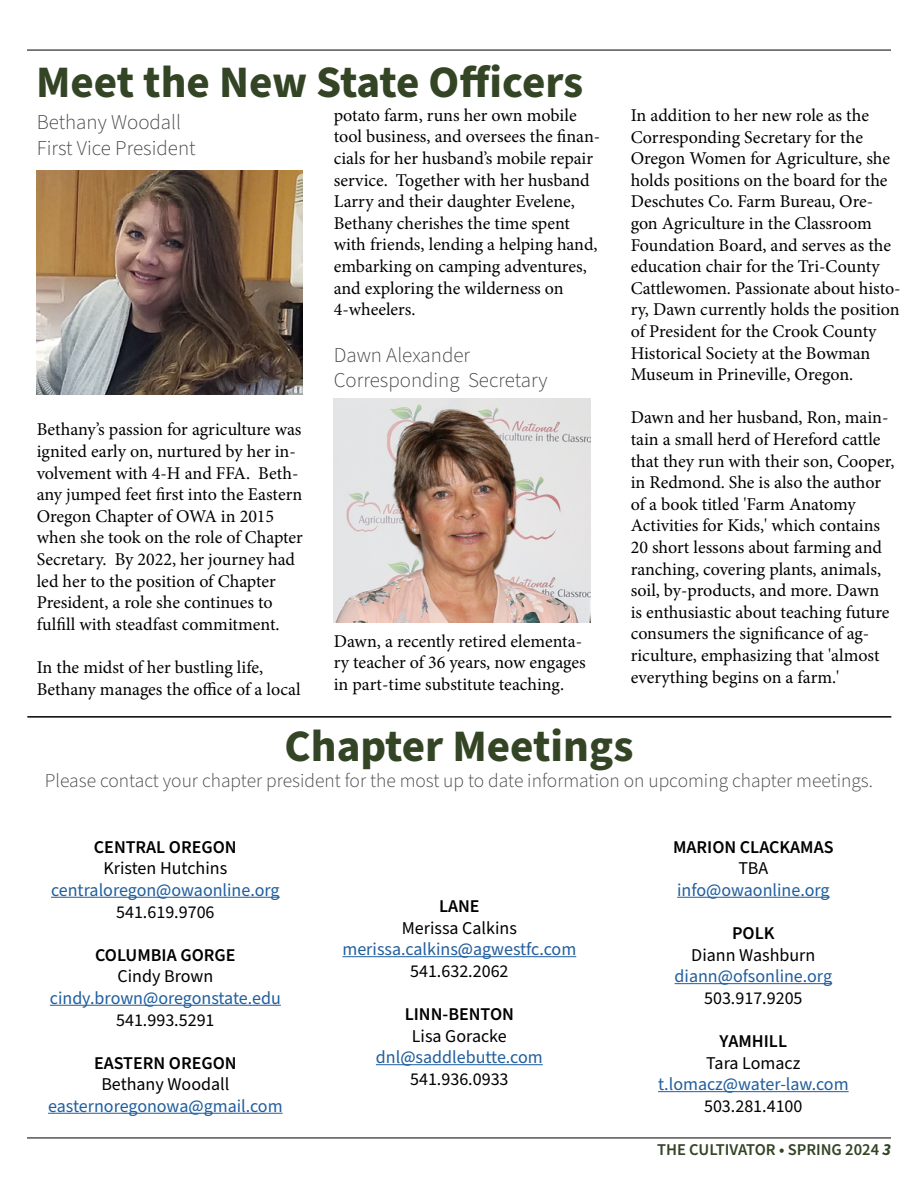
<style>
.page{position:relative;width:918px;height:1188px;background:#fff}
.page>*{position:absolute;margin:0;border:0;box-sizing:border-box;transform-origin:0 0}
.t1{font:700 45px "Source Sans Pro";color:#334525}
.t2{font:300 21px/25.2px "Source Sans Pro";color:#454545}
.t3{font:300 19.5px "Source Sans Pro";color:#454545}
.t4{font:18px/21.6px "Minion Pro";letter-spacing:-.005em;color:#000}
.t5{font:18px "Source Sans Pro";color:#215e9e}
.t6{font:18px "Source Sans Pro";color:#000}
.t7{font:600 18px "Source Sans Pro";color:#000}
.t8{font:18px "Source Sans Pro";color:#000101}
.t9{font:600 16.5px "Source Sans Pro";color:#334525}
.s1{font-weight:700;font-style:italic}
</style>
<div class="page">
<hr style="left:27px;top:50px;width:864px;height:1px;background:#000">
<hr style="left:27px;top:1138px;width:864px;height:1px;background:#000">
<hr style="left:27px;top:716px;width:864px;height:2px;background:#000">
<hr style="left:51px;top:897px;width:229px;height:1px;background:#215e9e">
<hr style="left:50px;top:1005px;width:231px;height:1px;background:#215e9e">
<hr style="left:48px;top:1113px;width:235px;height:1px;background:#215e9e">
<hr style="left:342px;top:956px;width:234px;height:1px;background:#215e9e">
<hr style="left:376px;top:1064px;width:167px;height:1px;background:#215e9e">
<hr style="left:677px;top:897px;width:153px;height:1px;background:#215e9e">
<hr style="left:675px;top:983px;width:157px;height:1px;background:#215e9e">
<hr style="left:658px;top:1091px;width:191px;height:1px;background:#215e9e">
<img style="left:37px;top:171px;width:266px;height:223px">
<img style="left:334px;top:399px;width:257px;height:223px">
<h1 class="t1" style="left:36px;top:51px;width:549px">Meet the New State Officers</h1>
<p class="t2" style="left:37px;top:110px;width:160px">Bethany Woodall<br>First Vice President</p>
<p class="t4" style="left:334px;top:104px;width:268px">potato farm, runs her own mobile tool business, and oversees the finan&shy;cials for her husband’s mobile repair service. Together with her husband<br>Larry and their daughter Evelene,<br>Bethany cherishes the time spent with friends, lending a helping hand, embarking on camping adventures, and exploring the wilderness on<br>4-wheelers.</p>
<p class="t2" style="left:334px;top:343px;width:215px">Dawn Alexander<br>Corresponding Secretary</p>
<p class="t4" style="left:37px;top:419px;width:268px">Bethany’s passion for agriculture was ignited early on, nurtured by her in&shy;volvement with 4-H and FFA. Beth&shy;any jumped feet first into the Eastern Oregon Chapter of OWA in 2015 when she took on the role of Chapter Secretary. By 2022, her journey had led her to the position of Chapter President, a role she continues to fulfill with steadfast commitment.</p>
<p class="t4" style="left:37px;top:656px;width:265px">In the midst of her bustling life,<br>Bethany manages the office of a local</p>
<p class="t4" style="left:334px;top:630px;width:253px">Dawn, a recently retired elementa&shy;ry teacher of 36 years, now engages in part-time substitute teaching.</p>
<p class="t4" style="left:631px;top:104px;width:271px">In addition to her new role as the Corresponding Secretary for the Oregon Women for Agriculture, she holds positions on the board for the Deschutes Co. Farm Bureau, Ore&shy;gon Agriculture in the Classroom Foundation Board, and serves as the education chair for the Tri-County Cattlewomen. Passionate about histo&shy;ry, Dawn currently holds the position of President for the Crook County Historical Society at the Bowman Museum in Prineville, Oregon.</p>
<p class="t4" style="left:631px;top:407px;width:265px">Dawn and her husband, Ron, main&shy;tain a small herd of Hereford cattle that they run with their son, Cooper, in Redmond. She is also the author of a book titled 'Farm Anatomy Activities for Kids,' which contains 20 short lessons about farming and ranching, covering plants, animals, soil, by-products, and more. Dawn is enthusiastic about teaching future consumers the significance of ag&shy;riculture, emphasizing that 'almost everything begins on a farm.'</p>
<h1 class="t1" style="left:285px;top:715px;width:350px">Chapter Meetings</h1>
<p class="t3" style="left:45px;top:767px;width:830px">Please contact your chapter president for the most up to date information on upcoming chapter meetings.</p>
<p class="t7" style="left:94px;top:835px;width:144px">CENTRAL OREGON</p>
<p class="t6" style="left:103px;top:856px;width:125px">Kristen Hutchins</p>
<p class="t5" style="left:51px;top:878px;width:230px">centraloregon@owaonline.org</p>
<p class="t6" style="left:116px;top:900px;width:100px">541.619.9706</p>
<p class="t7" style="left:95px;top:943px;width:142px">COLUMBIA GORGE</p>
<p class="t6" style="left:118px;top:964px;width:97px">Cindy Brown</p>
<p class="t5" style="left:50px;top:986px;width:233px">cindy.brown@oregonstate.edu</p>
<p class="t6" style="left:116px;top:1008px;width:100px">541.993.5291</p>
<p class="t7" style="left:94px;top:1051px;width:144px">EASTERN OREGON</p>
<p class="t6" style="left:101px;top:1072px;width:130px">Bethany Woodall</p>
<p class="t5" style="left:48px;top:1094px;width:236px">easternoregonowa@gmail.com</p>
<p class="t7" style="left:439px;top:894px;width:42px">LANE</p>
<p class="t6" style="left:402px;top:916px;width:117px">Merissa Calkins</p>
<p class="t5" style="left:342px;top:937px;width:235px">merissa.calkins@agwestfc.com</p>
<p class="t6" style="left:410px;top:959px;width:100px">541.632.2062</p>
<p class="t7" style="left:405px;top:1002px;width:111px">LINN-BENTON</p>
<p class="t6" style="left:412px;top:1024px;width:96px">Lisa Goracke</p>
<p class="t5" style="left:376px;top:1045px;width:168px">dnl@saddlebutte.com</p>
<p class="t6" style="left:410px;top:1067px;width:100px">541.936.0933</p>
<p class="t7" style="left:673px;top:835px;width:162px">MARION CLACKAMAS</p>
<p class="t6" style="left:738px;top:856px;width:32px">TBA</p>
<p class="t5" style="left:677px;top:878px;width:154px">info@owaonline.org</p>
<p class="t7" style="left:732px;top:921px;width:44px">POLK</p>
<p class="t6" style="left:691px;top:943px;width:126px">Diann Washburn</p>
<p class="t5" style="left:675px;top:964px;width:159px">diann@ofsonline.org</p>
<p class="t6" style="left:704px;top:986px;width:100px">503.917.9205</p>
<p class="t7" style="left:720px;top:1029px;width:69px">YAMHILL</p>
<p class="t6" style="left:706px;top:1051px;width:96px">Tara Lomacz</p>
<p class="t5" style="left:658px;top:1072px;width:192px">t.lomacz@water-law.com</p>
<p class="t8" style="left:704px;top:1094px;width:100px">503.281.4100</p>
<p class="t9" style="left:657px;top:1139px;width:235px">THE CULTIVATOR • SPRING 2024 <span class="s1">3</span></p>
</div>
